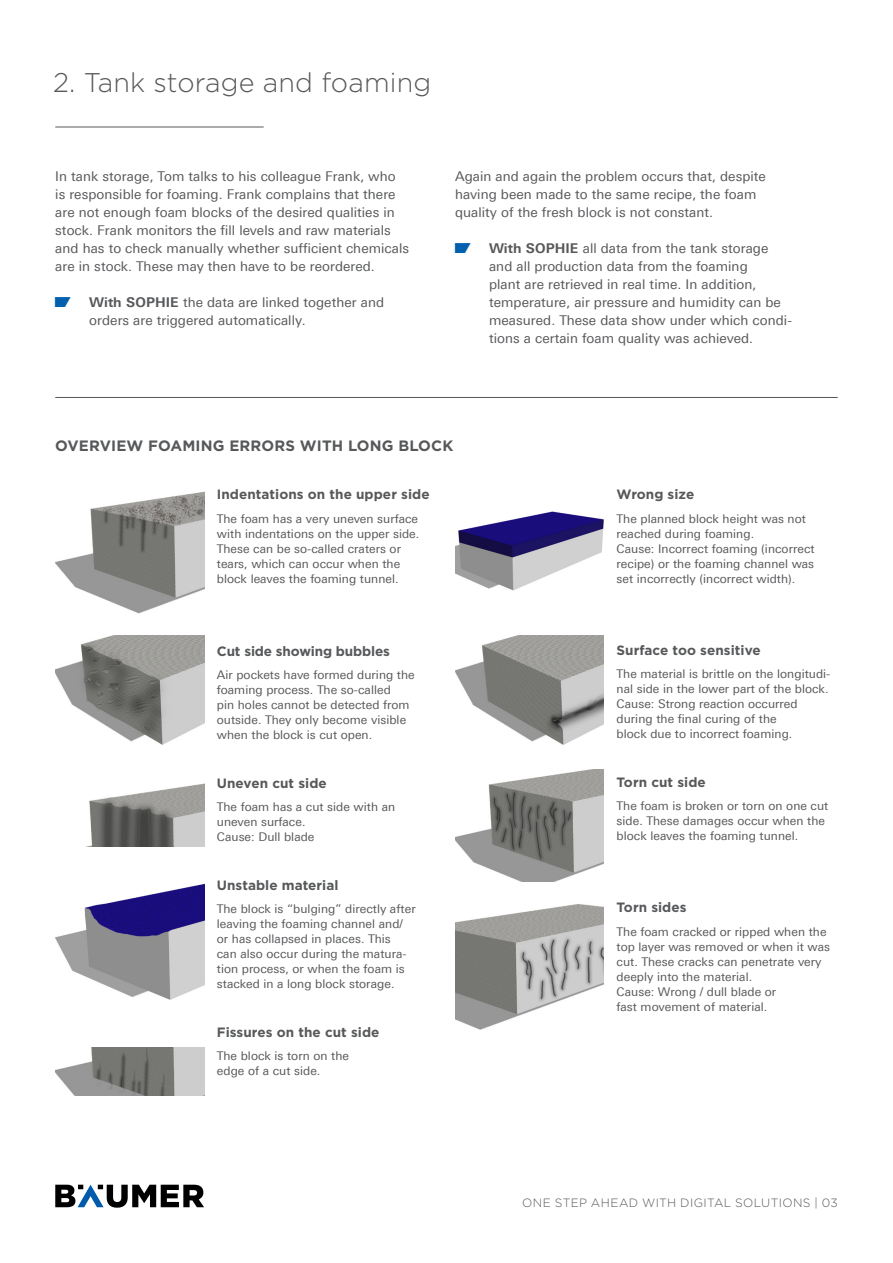
<style>
.page{position:relative;width:893px;height:1263px;background:#fff}
.page>*{position:absolute;margin:0;border:0;box-sizing:border-box;transform-origin:0 0}
.t1{font:300 27px "Gotham";letter-spacing:.005em;color:#57585a}
.t2{font:700 15px "Gotham";letter-spacing:.01em;color:#57585a}
.Copy_links{font:13.5px/18px "Linotype Univers 430";letter-spacing:.005em;color:#57585a}
.t3{font:700 13.5px "Gotham";letter-spacing:.005em;color:#57585a}
.t4{font:12px/15px "Linotype Univers 430";letter-spacing:.005em;color:#57585a}
.t5{font:300 12px "Gotham";letter-spacing:.03em;color:#57585a}
.s1{font-family:"Kafka";font-size:15px;color:#0160ae}
.s2{font-family:"Linotype Univers 630";font-weight:700}
</style>
<div class="page">
<svg style="left:55px;top:1185px;width:149px;height:23px"></svg>
<hr style="left:55px;top:127px;width:209px;height:1px;background:#57585a">
<hr style="left:55px;top:397px;width:783px;height:1px;background:#57585a">
<img style="left:55px;top:491px;width:149px;height:123px">
<img style="left:455px;top:511px;width:149px;height:80px">
<img style="left:455px;top:636px;width:149px;height:109px">
<img style="left:455px;top:770px;width:149px;height:111px">
<img style="left:455px;top:904px;width:149px;height:126px">
<img style="left:55px;top:635px;width:149px;height:109px">
<img style="left:55px;top:884px;width:149px;height:116px">
<img style="left:55px;top:1047px;width:149px;height:48px">
<img style="left:89px;top:783px;width:115px;height:63px">
<p class="t1" style="left:53px;top:65px;width:380px">2. Tank storage and foaming</p>
<p class="Copy_links" style="left:55px;top:167px;width:355px">In tank storage, Tom talks to his colleague Frank, who is responsible for foaming. Frank complains that there are not enough foam blocks of the desired qualities in stock. Frank monitors the fill levels and raw materials and has to check manually whether sufficient chemicals are in stock. These may then have to be reordered.</p>
<p class="Copy_links" style="left:89px;top:293px;width:296px;text-indent:-34px"><span class="s1">1</span> <span class="s2">With SOPHIE</span> the data are linked together and orders are triggered automatically.</p>
<p class="Copy_links" style="left:455px;top:167px;width:312px">Again and again the problem occurs that, despite having been made to the same recipe, the foam quality of the fresh block is not constant.</p>
<p class="Copy_links" style="left:489px;top:239px;width:304px;text-indent:-34px"><span class="s1">1</span> <span class="s2">With SOPHIE</span> all data from the tank storage and all production data from the foaming<br>plant are retrieved in real time. In addition, temperature, air pressure and humidity can be measured. These data show under which condi&shy;tions a certain foam quality was achieved.</p>
<p class="t2" style="left:55px;top:435px;width:399px">OVERVIEW FOAMING ERRORS WITH LONG BLOCK</p>
<p class="t3" style="left:217px;top:485px;width:214px">Indentations on the upper side</p>
<p class="t4" style="left:217px;top:511px;width:204px">The foam has a very uneven surface with indentations on the upper side.<br>These can be so-called craters or tears, which can occur when the block leaves the foaming tunnel.</p>
<p class="t3" style="left:217px;top:642px;width:175px">Cut side showing bubbles</p>
<p class="t4" style="left:217px;top:668px;width:199px">Air pockets have formed during the foaming process. The so-called<br>pin holes cannot be detected from outside. They only become visible when the block is cut open.</p>
<p class="t3" style="left:217px;top:774px;width:111px">Uneven cut side</p>
<p class="t4" style="left:217px;top:799px;width:180px">The foam has a cut side with an uneven surface.<br>Cause: Dull blade</p>
<p class="t3" style="left:217px;top:876px;width:123px">Unstable material</p>
<p class="t4" style="left:217px;top:901px;width:200px">The block is “bulging” directly after leaving the foaming channel and/ or has collapsed in places. This<br>can also occur during the matura&shy;tion process, or when the foam is stacked in a long block storage.</p>
<p class="t3" style="left:217px;top:1023px;width:164px">Fissures on the cut side</p>
<p class="t4" style="left:217px;top:1048px;width:134px">The block is torn on the edge of a cut side.</p>
<p class="t3" style="left:617px;top:485px;width:79px">Wrong size</p>
<p class="t4" style="left:617px;top:511px;width:200px">The planned block height was not reached during foaming.<br>Cause: Incorrect foaming (incorrect recipe) or the foaming channel was set incorrectly (incorrect width).</p>
<p class="t3" style="left:617px;top:641px;width:146px">Surface too sensitive</p>
<p class="t4" style="left:617px;top:666px;width:215px">The material is brittle on the longitudi&shy;nal side in the lower part of the block.<br>Cause: Strong reaction occurred during the final curing of the<br>block due to incorrect foaming.</p>
<p class="t3" style="left:617px;top:773px;width:91px">Torn cut side</p>
<p class="t4" style="left:617px;top:798px;width:213px">The foam is broken or torn on one cut side. These damages occur when the block leaves the foaming tunnel.</p>
<p class="t3" style="left:617px;top:898px;width:72px">Torn sides</p>
<p class="t4" style="left:617px;top:924px;width:215px">The foam cracked or ripped when the top layer was removed or when it was cut. These cracks can penetrate very deeply into the material.<br>Cause: Wrong / dull blade or<br>fast movement of material.</p>
<p class="t5" style="left:522px;top:1195px;width:317px">ONE STEP AHEAD WITH DIGITAL SOLUTIONS | 03</p>
</div>
